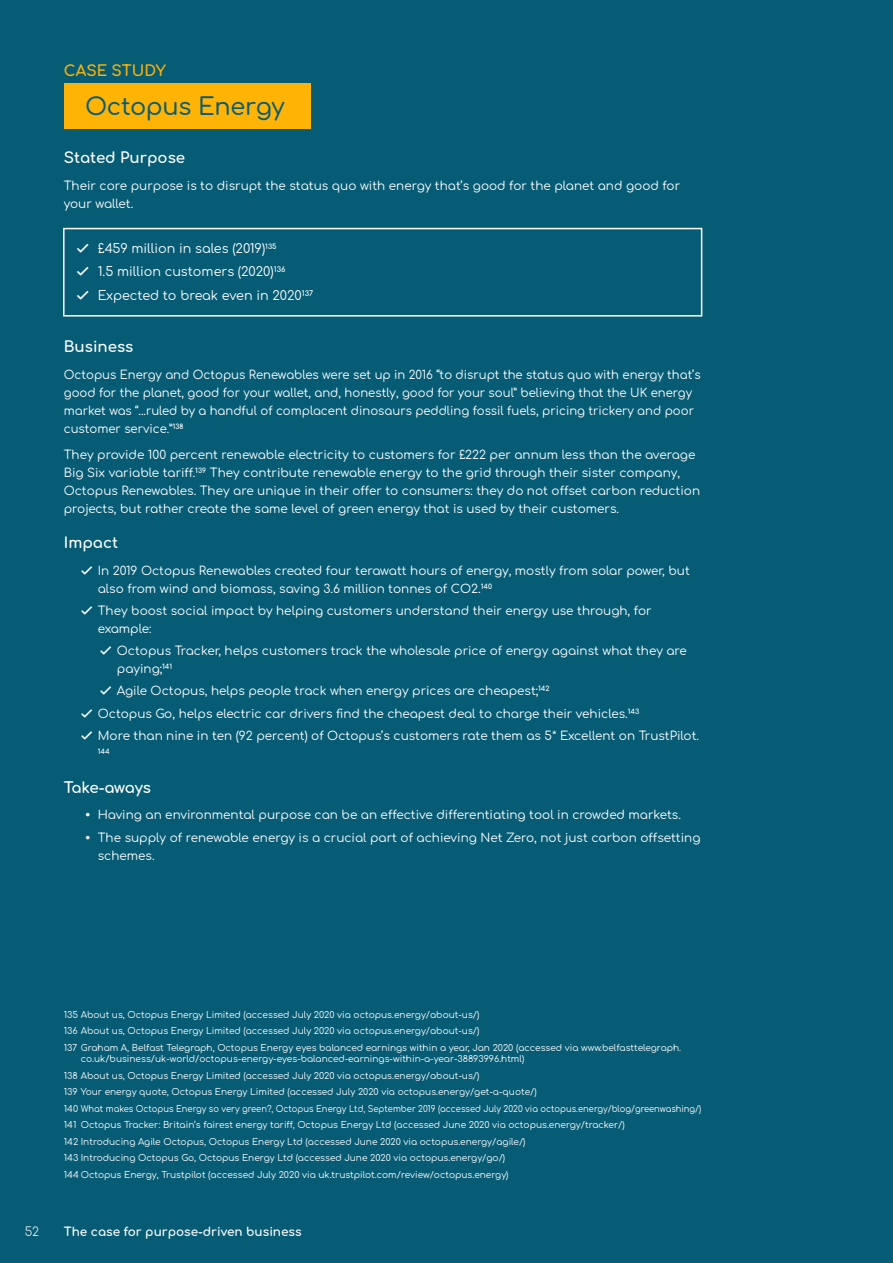
<style>
.page{position:relative;width:893px;height:1263px;background:#075c75}
.page>*{position:absolute;margin:0;border:0;box-sizing:border-box;transform-origin:0 0}
.t1{font:500 24px "Comfortaa";letter-spacing:-.015em;color:#075c75}
.t2{font:700 15px "Comfortaa";color:#fff}
.t3{font:700 15px "Comfortaa";letter-spacing:-.02em;color:#fff}
.t4{font:700 15px "Comfortaa";letter-spacing:.005em;color:#ffb304}
.t5{font:12.75px/23.7px "Comfortaa";color:#fff}
.t6{font:12px/18px "Comfortaa";color:#fff}
.t7{font:700 12px "Comfortaa";color:#fff}
.t8{font:300 12px "Comfortaa";color:#fff}
.t9{font:9px/16.5px "Comfortaa";color:#fff}
.t10{font:700 7.05px "Comfortaa";color:#fff}
</style>
<div class="page">
<div style="left:64px;top:83px;width:246px;height:46px;background:#ffb304"></div>
<div style="left:63px;top:228px;width:639px;height:89px;border:2px solid #fff"></div>
<p class="t4" style="left:64px;top:57px;width:103px">CASE STUDY</p>
<h1 class="t1" style="left:85px;top:85px;width:201px">Octopus Energy</h1>
<p class="t2" style="left:64px;top:144px;width:123px">Stated Purpose</p>
<p class="t6" style="left:64px;top:175px;width:618px">Their core purpose is to disrupt the status quo with energy that’s good for the planet and good for your wallet.</p>
<p class="t5" style="left:98px;top:234px;width:217px">£459 million in sales (2019)<sup>135<br></sup>1.5 million customers (2020)<sup>136<br></sup>Expected to break even in 2020<sup>137</sup></p>
<p class="t2" style="left:64px;top:333px;width:71px">Business</p>
<p class="t6" style="left:64px;top:364px;width:638px">Octopus Energy and Octopus Renewables were set up in 2016 “to disrupt the status quo with energy that’s good for the planet, good for your wallet, and, honestly, good for your soul” believing that the UK energy market was “...ruled by a handful of complacent dinosaurs peddling fossil fuels, pricing trickery and poor customer service.”<sup>138</sup></p>
<p class="t6" style="left:64px;top:444px;width:638px">They provide 100 percent renewable electricity to customers for £222 per annum less than the average Big Six variable tariff.<sup>139</sup> They contribute renewable energy to the grid through their sister company, Octopus Renewables. They are unique in their offer to consumers: they do not offset carbon reduction projects, but rather create the same level of green energy that is used by their customers.</p>
<p class="t2" style="left:64px;top:529px;width:56px">Impact</p>
<p class="t6" style="left:98px;top:560px;width:594px">In 2019 Octopus Renewables created four terawatt hours of energy, mostly from solar power, but also from wind and biomass, saving 3.6 million tonnes of CO2.<sup>140</sup></p>
<p class="t6" style="left:98px;top:600px;width:555px">They boost social impact by helping customers understand their energy use through, for example:</p>
<p class="t6" style="left:117px;top:640px;width:572px">Octopus Tracker, helps customers track the wholesale price of energy against what they are paying;<sup>141</sup></p>
<p class="t6" style="left:98px;top:678px;width:603px;line-height:22.2px;text-indent:19px">Agile Octopus, helps people track when energy prices are cheapest;<sup>142<br></sup>Octopus Go, helps electric car drivers find the cheapest deal to charge their vehicles.<sup>143<br></sup>More than nine in ten (92 percent) of Octopus’s customers rate them as 5* Excellent on TrustPilot.</p>
<p class="t10" style="left:98px;top:745px;width:13px">144</p>
<p class="t3" style="left:64px;top:774px;width:89px">Take-aways</p>
<p class="t6" style="left:98px;top:802px;width:604px;line-height:22.2px">Having an environmental purpose can be an effective differentiating tool in crowded markets.<br>The supply of renewable energy is a crucial part of achieving Net Zero, not just carbon offsetting</p>
<p class="t6" style="left:98px;top:845px;width:58px">schemes.</p>
<p class="t9" style="left:64px;top:1005px;width:619px">135 About us, Octopus Energy Limited (accessed July 2020 via octopus.energy/about-us/)<br>136 About us, Octopus Energy Limited (accessed July 2020 via octopus.energy/about-us/)<br>137 Graham A, Belfast Telegraph, Octopus Energy eyes balanced earnings within a year, Jan 2020 (accessed via www.belfasttelegraph.</p>
<p class="t9" style="left:64px;top:1049px;width:639px;text-indent:17px">co.uk/business/uk-world/octopus-energy-eyes-balanced-earnings-within-a-year-38893996.html)<br>138 About us, Octopus Energy Limited (accessed July 2020 via octopus.energy/about-us/)<br>139 Your energy quote, Octopus Energy Limited (accessed July 2020 via octopus.energy/get-a-quote/)<br>140 What makes Octopus Energy so very green?, Octopus Energy Ltd, September 2019 (accessed July 2020 via octopus.energy/blog/greenwashing/)<br>141 Octopus Tracker: Britain’s fairest energy tariff, Octopus Energy Ltd (accessed June 2020 via octopus.energy/tracker/)<br>142 Introducing Agile Octopus, Octopus Energy Ltd (accessed June 2020 via octopus.energy/agile/)<br>143 Introducing Octopus Go, Octopus Energy Ltd (accessed June 2020 via octopus.energy/go/)<br>144 Octopus Energy, Trustpilot (accessed July 2020 via uk.trustpilot.com/review/octopus.energy)</p>
<p class="t8" style="left:25px;top:1220px;width:16px">52</p>
<p class="t7" style="left:64px;top:1220px;width:239px">The case for purpose-driven business</p>
</div>
